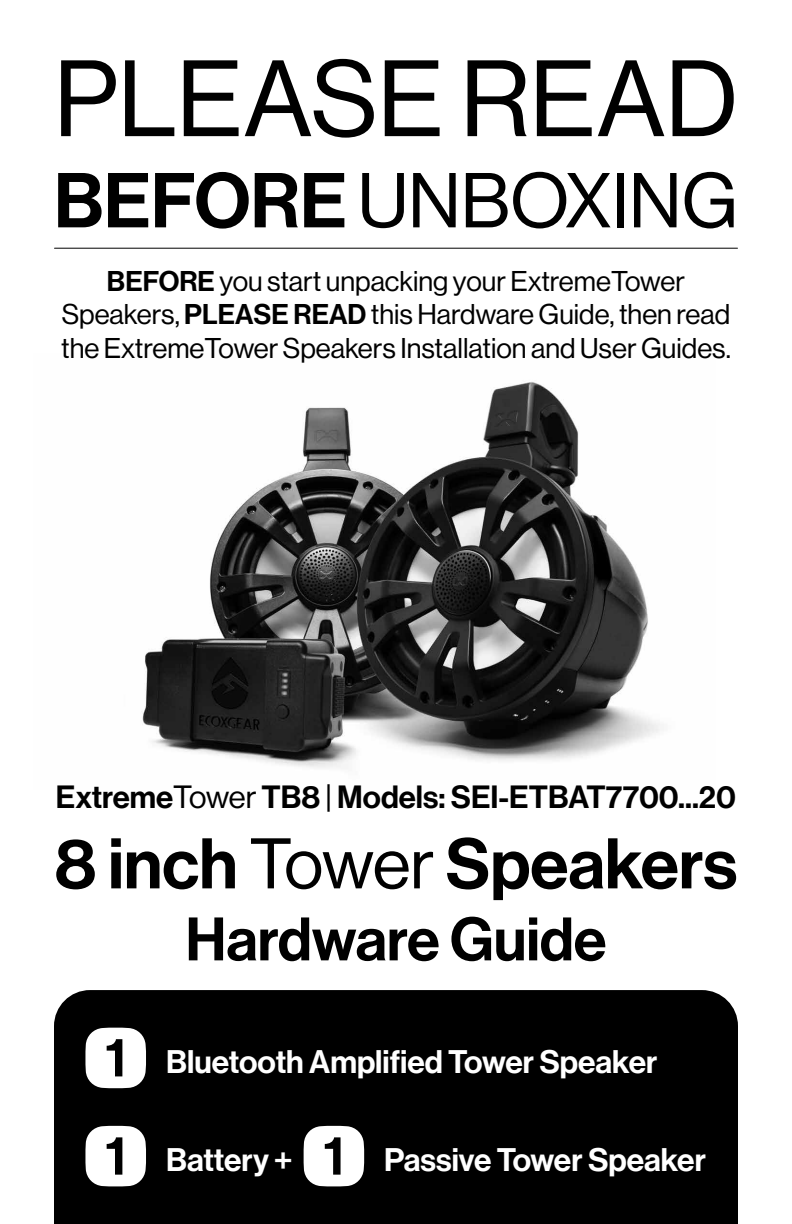
<style>
.page{position:relative;width:792px;height:1224px;background:#fff}
.page>*{position:absolute;margin:0;border:0;box-sizing:border-box;transform-origin:0 0}
.t1{font:106px "N Haas Grotesk DS Pro 55 Rg";color:#000}
.t2{font:76px "N Haas Grotesk DS Pro 55 Rg";color:#000}
.t3{font:70px "N Haas Grotesk DS Pro 65 Md";color:#000}
.t4{font:60px "N Haas Grotesk DS Pro 65 Md";color:#000}
.t5{font:54px "N Haas Grotesk DS Pro 65 Md";color:#000}
.t6{font:32px "N Haas Grotesk DS Pro 65 Md";color:#fff}
.t7{font:31.6px "N Haas Grotesk DS Pro 65 Md";color:#000}
.t8{font:28px/33.6px "N Haas Grotesk DS Pro 55 Rg";color:#000;text-align:center}
.s1{font-family:"N Haas Grotesk DS Pro 65 Md"}
.s2{font-family:"N Haas Grotesk DS Pro 55 Rg"}
.s3{font-size:54px;color:#000}
</style>
<div class="page">
<img style="left:142px;top:382px;width:518px;height:386px">
<hr style="left:54px;top:248px;width:684px;height:1px;background:#000">
<div style="left:54px;top:990px;width:684px;height:234px;background:#000"></div>
<svg style="left:85px;top:1126px;width:61px;height:60px"></svg>
<svg style="left:85px;top:1028px;width:61px;height:60px"></svg>
<svg style="left:304px;top:1126px;width:60px;height:60px"></svg>
<h1 class="t1" style="left:54px;top:39px;width:685px">PLEASE READ</h1>
<h2 class="t2" style="left:54px;top:158px;width:685px"><span class="s1">BEFORE</span> UNBOXING</h2>
<p class="t8" style="left:61px;top:264px;width:671px"><span class="s1">BEFORE</span> you start unpacking your ExtremeTower<br>Speakers, <span class="s1">PLEASE READ</span> this Hardware Guide, then read the ExtremeTower Speakers Installation and User Guides.</p>
<p class="t7" style="left:56px;top:779px;width:682px">Extreme<span class="s2">Tower</span> TB8 <span class="s2">|</span> Models: SEI-ETBAT7700...20</p>
<h3 class="t3" style="left:55px;top:823px;width:684px">8 inch <span class="s2">Tower</span> Speakers</h3>
<h3 class="t4" style="left:186px;top:905px;width:422px">Hardware Guide</h3>
<p class="t6" style="left:105px;top:1043px;width:554px"><span class="s3">1</span> Bluetooth Amplified Tower Speaker</p>
<p class="t6" style="left:105px;top:1141px;width:189px"><span class="s3">1</span> Battery +</p>
<p class="t6" style="left:384px;top:1141px;width:323px">Passive Tower Speaker</p>
<h3 class="t5" style="left:323px;top:1124px;width:23px">1</h3>
</div>
